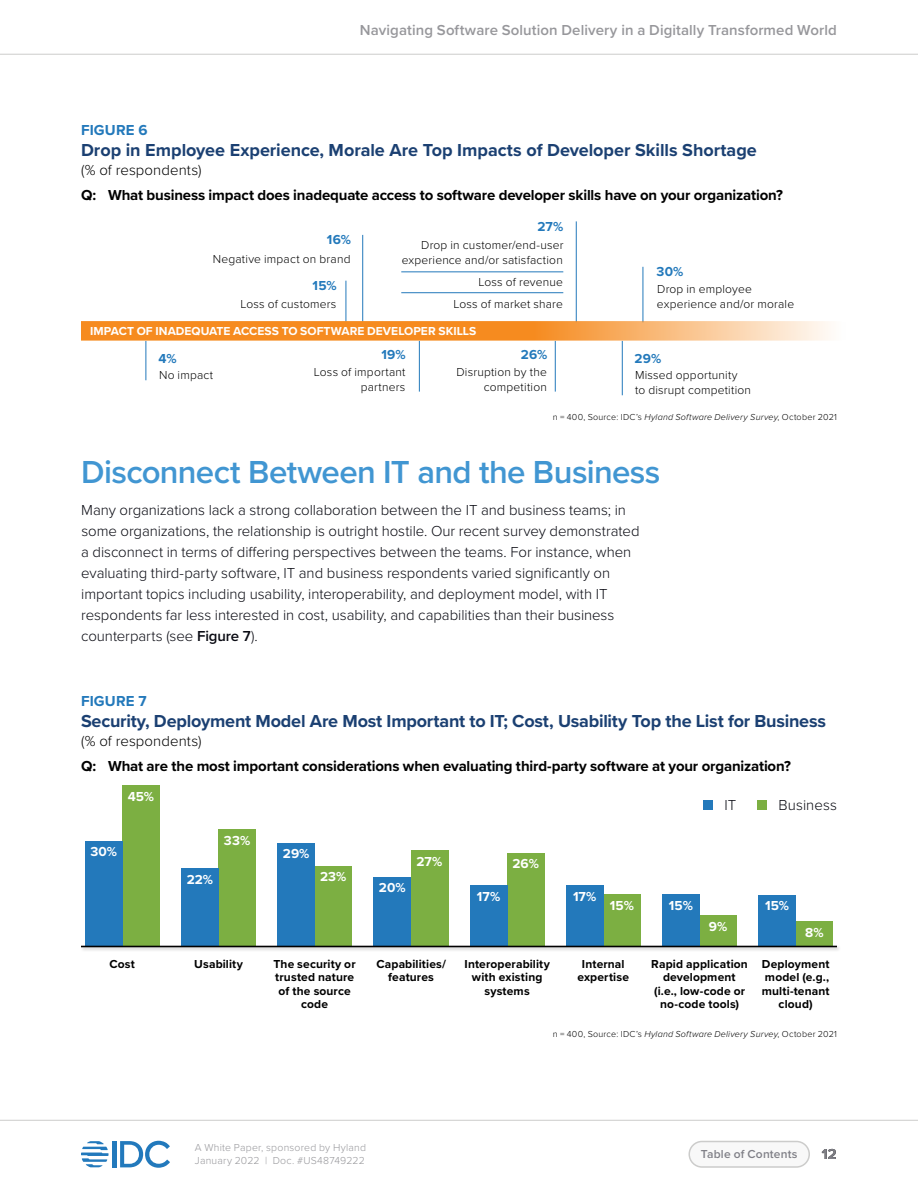
<style>
.page{position:relative;width:918px;height:1188px;background:#fff}
.page>*{position:absolute;margin:0;border:0;box-sizing:border-box;transform-origin:0 0}
.Headings{font:600 33px "Proxima Nova";letter-spacing:-.02em;color:#4196d2}
.t1{font:700 18px "Proxima Nova";letter-spacing:-.005em;color:#1b4072}
.t2{font:300 15px/21px "Proxima Nova";letter-spacing:-.005em;color:#0a0b13}
.t3{font:700 15px "Proxima Nova";letter-spacing:-.01em;color:#000}
.t4{font:600 15px "Proxima Nova";letter-spacing:.005em;color:#97979b}
.t5{font:300 15px "Proxima Nova";letter-spacing:.005em;color:#000}
.t6{font:700 15px "Proxima Nova";letter-spacing:.01em;color:#2379bb}
.t7{font:700 13.5px "Proxima Nova";letter-spacing:.01em;color:#fff}
.t8{font:700 13.5px "Proxima Nova";letter-spacing:.01em;color:#2379bb}
.t9{font:300 12px/15px "Proxima Nova";letter-spacing:.015em;color:#000;text-align:right}
.t10{font:700 12px/13.5px "Proxima Nova";letter-spacing:.01em;color:#000;text-align:center}
.t11{font:700 12px "Proxima Nova";letter-spacing:.005em;color:#fff}
.t12{font:600 12px "Proxima Nova";letter-spacing:.015em;color:#808087}
.t13{font:300 10.5px/13.5px "Proxima Nova";letter-spacing:.02em;color:#97979b}
.t14{font:300 9px "Proxima Nova";letter-spacing:.025em;color:#000}
.s1{font-style:italic}
.s2{font-weight:600}
</style>
<div class="page">
<hr style="left:0;top:54px;width:918px;height:1px;background:#cccccb">
<hr style="left:0;top:1120px;width:918px;height:1px;background:#cccccb">
<hr style="left:113px;top:1141px;width:4px;height:26px;background:#2279bc">
<svg style="left:120px;top:1141px;width:50px;height:27px"></svg>
<svg style="left:81px;top:1141px;width:28px;height:26px"></svg>
<div style="left:689px;top:1142px;width:120px;height:25px;background:#f8f8f8;border-radius:13px"></div>
<div style="left:688px;top:1141px;width:122px;height:27px;border:2px solid #cccccb;border-radius:13px"></div>
<div style="left:122px;top:785px;width:37px;height:162px;background:#7caf42"></div>
<div style="left:85px;top:841px;width:37px;height:106px;background:#2379bb"></div>
<div style="left:219px;top:829px;width:37px;height:118px;background:#7caf42"></div>
<div style="left:181px;top:868px;width:37px;height:79px;background:#2379bb"></div>
<div style="left:315px;top:866px;width:37px;height:81px;background:#7caf42"></div>
<div style="left:278px;top:843px;width:37px;height:104px;background:#2379bb"></div>
<div style="left:411px;top:850px;width:37px;height:97px;background:#7caf42"></div>
<div style="left:374px;top:877px;width:37px;height:70px;background:#2379bb"></div>
<div style="left:507px;top:853px;width:37px;height:94px;background:#7caf42"></div>
<div style="left:470px;top:885px;width:37px;height:62px;background:#2379bb"></div>
<div style="left:603px;top:894px;width:37px;height:53px;background:#7caf42"></div>
<div style="left:566px;top:885px;width:37px;height:62px;background:#2379bb"></div>
<div style="left:700px;top:915px;width:37px;height:32px;background:#7caf42"></div>
<div style="left:662px;top:894px;width:37px;height:53px;background:#2379bb"></div>
<div style="left:796px;top:921px;width:37px;height:26px;background:#7caf42"></div>
<div style="left:759px;top:895px;width:37px;height:52px;background:#2379bb"></div>
<div style="left:80px;top:944px;width:762px;height:8px;background:#000;opacity:.25"></div>
<hr style="left:81px;top:946px;width:756px;height:1px;background:#000">
<div style="left:704px;top:800px;width:9px;height:10px;background:#2379bb"></div>
<div style="left:758px;top:800px;width:9px;height:10px;background:#7caf42"></div>
<hr style="left:643px;top:267px;width:1px;height:55px;background:#2379bb">
<hr style="left:622px;top:341px;width:1px;height:54px;background:#2379bb">
<hr style="left:576px;top:221px;width:1px;height:101px;background:#2379bb">
<hr style="left:555px;top:341px;width:1px;height:51px;background:#2379bb">
<hr style="left:419px;top:341px;width:1px;height:51px;background:#2379bb">
<hr style="left:362px;top:235px;width:1px;height:87px;background:#2379bb">
<hr style="left:346px;top:281px;width:1px;height:41px;background:#2379bb">
<hr style="left:146px;top:341px;width:1px;height:39px;background:#2379bb">
<hr style="left:401px;top:272px;width:162px;height:1px;background:#2379bb">
<hr style="left:401px;top:292px;width:162px;height:1px;background:#2379bb">
<svg style="left:81px;top:321px;width:749px;height:20px;background:#f7a34d"></svg>
<p class="t4" style="left:360px;top:18px;width:479px">Navigating Software Solution Delivery in a Digitally Transformed World</p>
<p class="t6" style="left:81px;top:118px;width:68px">FIGURE 6</p>
<p class="t1" style="left:81px;top:136px;width:677px">Drop in Employee Experience, Morale Are Top Impacts of Developer Skills Shortage</p>
<p class="t5" style="left:81px;top:159px;width:122px">(% of respondents)</p>
<p class="t3" style="left:81px;top:183px;width:703px">Q: What business impact does inadequate access to software developer skills have on your organization?</p>
<p class="t8" style="left:327px;top:230px;width:26px">16%</p>
<p class="t8" style="left:313px;top:276px;width:26px">15%</p>
<p class="t9" style="left:213px;top:251px;width:139px">Negative impact on brand</p>
<p class="t9" style="left:240px;top:296px;width:98px">Loss of customers</p>
<p class="t8" style="left:537px;top:216px;width:27px">27%</p>
<p class="t9" style="left:402px;top:237px;width:163px">Drop in customer/end-user experience and/or satisfaction</p>
<p class="t9" style="left:478px;top:274px;width:86px">Loss of revenue</p>
<p class="t9" style="left:453px;top:296px;width:111px">Loss of market share</p>
<p class="t11" style="left:90px;top:322px;width:388px">IMPACT OF INADEQUATE ACCESS TO SOFTWARE DEVELOPER SKILLS</p>
<p class="t8" style="left:657px;top:262px;width:28px">30%</p>
<p class="t9" style="left:657px;top:281px;width:139px;text-align:left">Drop in employee experience and/or morale</p>
<p class="t8" style="left:159px;top:348px;width:20px">4%</p>
<p class="t8" style="left:382px;top:344px;width:26px">19%</p>
<p class="t8" style="left:521px;top:344px;width:28px">26%</p>
<p class="t8" style="left:634px;top:348px;width:28px">29%</p>
<p class="t9" style="left:159px;top:367px;width:56px">No impact</p>
<p class="t9" style="left:314px;top:363px;width:93px">Loss of important partners</p>
<p class="t9" style="left:456px;top:363px;width:92px">Disruption by the competition</p>
<p class="t9" style="left:635px;top:367px;width:118px;text-align:left">Missed opportunity<br>to disrupt competition</p>
<p class="t14" style="left:553px;top:410px;width:286px">n = 400, Source: IDCʼs <span class="s1">Hyland Software Delivery Survey</span>, October 2021</p>
<p class="Headings" style="left:81px;top:448px;width:581px">Disconnect Between IT and the Business</p>
<p class="t2" style="left:81px;top:499px;width:560px">Many organizations lack a strong collaboration between the IT and business teams; in some organizations, the relationship is outright hostile. Our recent survey demonstrated a disconnect in terms of differing perspectives between the teams. For instance, when evaluating third-party software, IT and business respondents varied significantly on important topics including usability, interoperability, and deployment model, with IT respondents far less interested in cost, usability, and capabilities than their business counterparts (see <span class="s2">Figure 7</span>).</p>
<p class="t6" style="left:81px;top:690px;width:67px">FIGURE 7</p>
<p class="t1" style="left:81px;top:707px;width:746px">Security, Deployment Model Are Most Important to IT; Cost, Usability Top the List for Business</p>
<p class="t5" style="left:81px;top:730px;width:122px">(% of respondents)</p>
<p class="t3" style="left:81px;top:755px;width:711px">Q: What are the most important considerations when evaluating third-party software at your organization?</p>
<p class="t7" style="left:128px;top:786px;width:28px">45%</p>
<p class="t7" style="left:90px;top:842px;width:28px">30%</p>
<p class="t7" style="left:224px;top:830px;width:28px">33%</p>
<p class="t7" style="left:283px;top:844px;width:28px">29%</p>
<p class="t7" style="left:187px;top:869px;width:28px">22%</p>
<p class="t7" style="left:320px;top:867px;width:28px">23%</p>
<p class="t7" style="left:379px;top:878px;width:28px">20%</p>
<p class="t7" style="left:417px;top:851px;width:27px">27%</p>
<p class="t7" style="left:477px;top:886px;width:25px">17%</p>
<p class="t7" style="left:512px;top:854px;width:28px">26%</p>
<p class="t7" style="left:573px;top:886px;width:25px">17%</p>
<p class="t7" style="left:610px;top:895px;width:26px">15%</p>
<p class="t2" style="left:725px;top:793px;width:13px">IT</p>
<p class="t2" style="left:779px;top:793px;width:60px">Business</p>
<p class="t7" style="left:669px;top:895px;width:26px">15%</p>
<p class="t7" style="left:709px;top:916px;width:20px">9%</p>
<p class="t7" style="left:765px;top:896px;width:26px">15%</p>
<p class="t7" style="left:805px;top:922px;width:20px">8%</p>
<p class="t10" style="left:194px;top:957px;width:50px">Usability</p>
<p class="t10" style="left:465px;top:957px;width:87px">Interoperability with existing systems</p>
<p class="t10" style="left:651px;top:957px;width:98px">Rapid application development (i.e., low-code or no-code tools)</p>
<p class="t10" style="left:274px;top:957px;width:84px">The security or trusted nature of the source code</p>
<p class="t10" style="left:376px;top:957px;width:71px">Capabilities/ features</p>
<p class="t10" style="left:109px;top:957px;width:27px">Cost</p>
<p class="t10" style="left:577px;top:957px;width:53px">Internal expertise</p>
<p class="t10" style="left:762px;top:957px;width:69px">Deployment model (e.g., multi-tenant cloud)</p>
<p class="t13" style="left:195px;top:1140px;width:173px">A White Paper, sponsored by Hyland<br>January 2022 | Doc. #US48749222</p>
<p class="t14" style="left:553px;top:1027px;width:286px">n = 400, Source: IDCʼs <span class="s1">Hyland Software Delivery Survey</span>, October 2021</p>
<p class="t12" style="left:701px;top:1145px;width:98px">Table of Contents</p>
<p class="t3" style="left:822px;top:1142px;width:17px">12</p>
</div>
